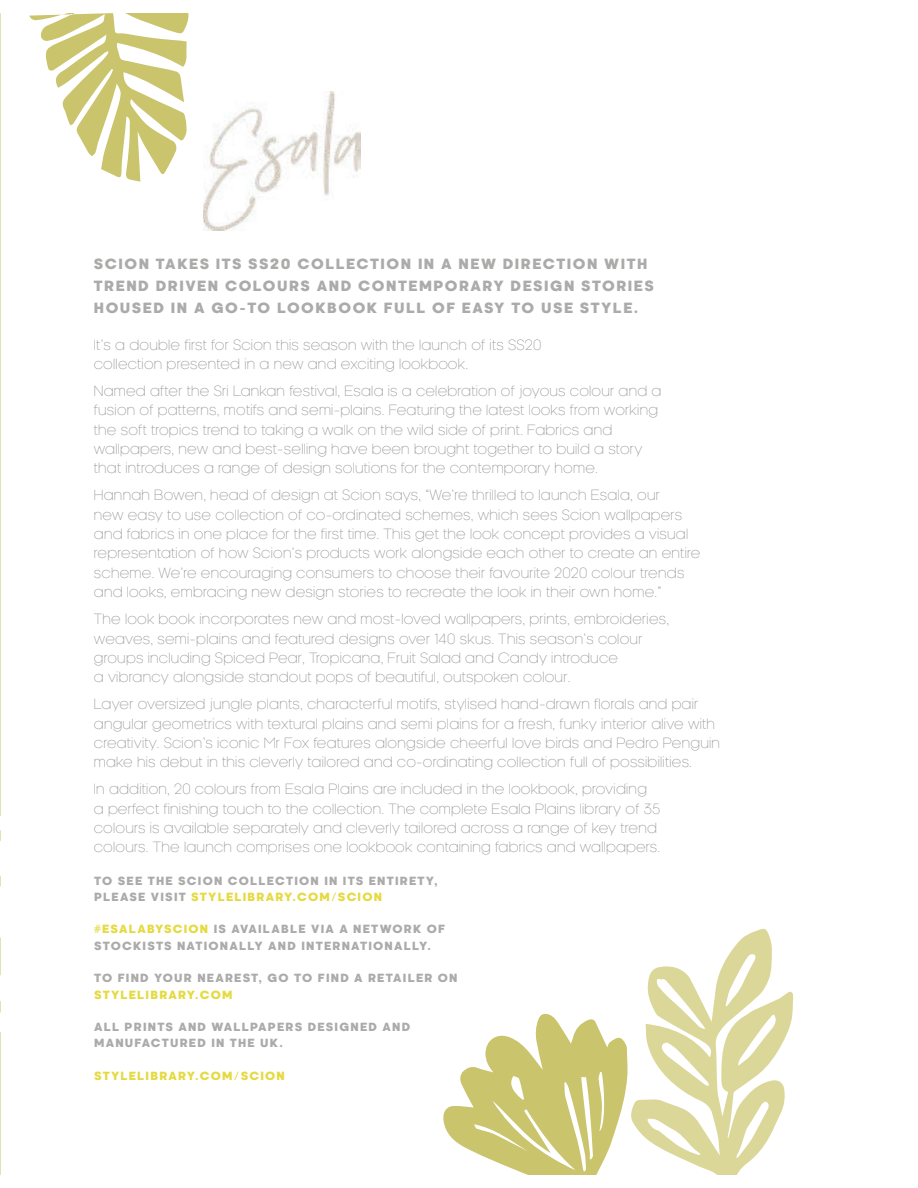
<style>
.page{position:relative;width:918px;height:1188px;background:#fff}
.page>*{position:absolute;margin:0;border:0;box-sizing:border-box;transform-origin:0 0}
.t1{font:300 13.8px/19.4px "Kamerik 105";letter-spacing:.02em;color:#939392}
.t2{font:800 13.8px/22px "Kamerik 105";letter-spacing:.11em;color:#ababaa}
.t3{font:800 11.1px/16.5px "Kamerik 105";letter-spacing:.11em;color:#ababaa}
.t4{font:800 11.1px "Kamerik 105";letter-spacing:.11em;color:#e5da41}
.s1{color:#e5da41}
</style>
<div class="page">
<svg style="left:29px;top:13px;width:160px;height:169px"></svg>
<svg style="left:443px;top:928px;width:350px;height:247px"></svg>
<img style="left:203px;top:92px;width:157px;height:138px">
<svg style="left:0;top:769px;width:1px;height:406px"></svg>
<p class="t2" style="left:94px;top:254px;width:562px">SCION TAKES ITS SS20 COLLECTION IN A NEW DIRECTION WITH<br>TREND DRIVEN COLOURS AND CONTEMPORARY DESIGN STORIES<br>HOUSED IN A GO-TO LOOKBOOK FULL OF EASY TO USE STYLE.</p>
<p class="t1" style="left:94px;top:336px;width:449px">It’s a double first for Scion this season with the launch of its SS20 collection presented in a new and exciting lookbook.</p>
<p class="t1" style="left:94px;top:382px;width:569px">Named after the Sri Lankan festival, Esala is a celebration of joyous colour and a fusion of patterns, motifs and semi-plains. Featuring the latest looks from working the soft tropics trend to taking a walk on the wild side of print. Fabrics and wallpapers, new and best-selling have been brought together to build a story that introduces a range of design solutions for the contemporary home.</p>
<p class="t1" style="left:94px;top:487px;width:608px">Hannah Bowen, head of design at Scion says, “We’re thrilled to launch Esala, our<br>new easy to use collection of co-ordinated schemes, which sees Scion wallpapers and fabrics in one place for the first time. This get the look concept provides a visual representation of how Scion’s products work alongside each other to create an entire scheme. We’re encouraging consumers to choose their favourite 2020 colour trends and looks, embracing new design stories to recreate the look in their own home.”</p>
<p class="t1" style="left:94px;top:611px;width:577px">The look book incorporates new and most-loved wallpapers, prints, embroideries, weaves, semi-plains and featured designs over 140 skus. This season’s colour groups including Spiced Pear, Tropicana, Fruit Salad and Candy introduce<br>a vibrancy alongside standout pops of beautiful, outspoken colour.</p>
<p class="t1" style="left:94px;top:696px;width:628px">Layer oversized jungle plants, characterful motifs, stylised hand-drawn florals and pair angular geometrics with textural plains and semi plains for a fresh, funky interior alive with creativity. Scion’s iconic Mr Fox features alongside cheerful love birds and Pedro Penguin make his debut in this cleverly tailored and co-ordinating collection full of possibilities.</p>
<p class="t1" style="left:94px;top:781px;width:568px">In addition, 20 colours from Esala Plains are included in the lookbook, providing<br>a perfect finishing touch to the collection. The complete Esala Plains library of 35 colours is available separately and cleverly tailored across a range of key trend colours. The launch comprises one lookbook containing fabrics and wallpapers.</p>
<p class="t3" style="left:94px;top:873px;width:345px">TO SEE THE SCION COLLECTION IN ITS ENTIRETY,<br>PLEASE VISIT <span class="s1">STYLELIBRARY.COM/SCION</span></p>
<p class="t3" style="left:94px;top:922px;width:352px"><span class="s1">#ESALABYSCION</span> IS AVAILABLE VIA A NETWORK OF<br>STOCKISTS NATIONALLY AND INTERNATIONALLY.</p>
<p class="t3" style="left:94px;top:970px;width:365px">TO FIND YOUR NEAREST, GO TO FIND A RETAILER ON</p>
<p class="t4" style="left:94px;top:990px;width:140px">STYLELIBRARY.COM</p>
<p class="t3" style="left:94px;top:1019px;width:318px">ALL PRINTS AND WALLPAPERS DESIGNED AND<br>MANUFACTURED IN THE UK.</p>
<p class="t4" style="left:94px;top:1071px;width:192px">STYLELIBRARY.COM/SCION</p>
</div>
